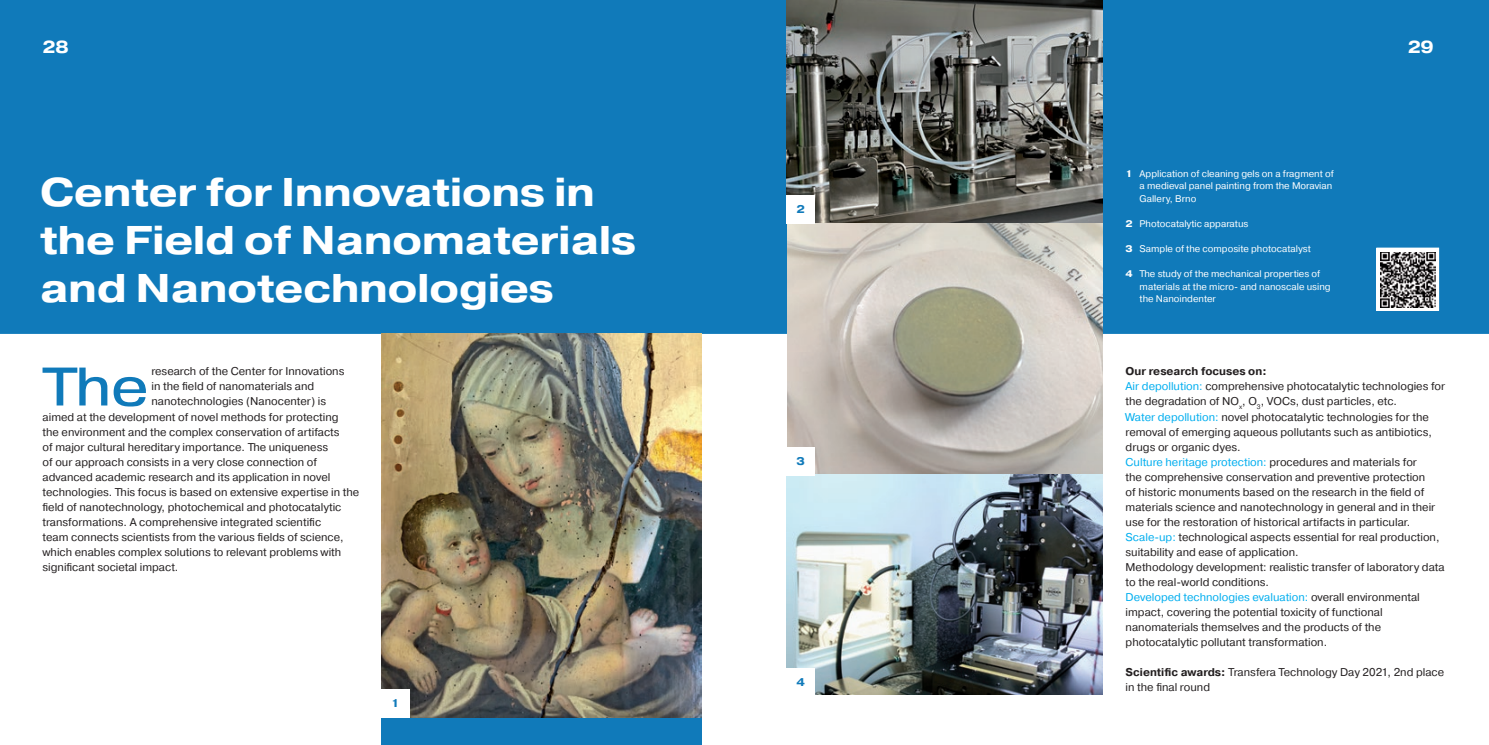
<style>
.page{position:relative;width:1489px;height:745px;background:#fff}
.page>*{position:absolute;margin:0;border:0;box-sizing:border-box;transform-origin:0 0}
.t1{font:54.12px "Pragmatica Ext";color:#107aba}
.t2{font:700 40px/48px "Pragmatica Ext";color:#fff}
.t3{font:700 17.5px "Pragmatica Ext";color:#fff}
.t4{font:11.25px/15px "Pragmatica";color:#231f20}
.t5{font:700 11.25px "Pragmatica Ext";color:#107aba}
.t6{font:9.62px/12.5px "Pragmatica";color:#fff}
.s1{font-family:"Pragmatica Ext";font-weight:700}
.s2{font-weight:700}
.s3{color:#00aeef}
</style>
<div class="page">
<div style="left:0;top:0;width:1488px;height:334px;background:#107aba"></div>
<div style="left:381px;top:334px;width:321px;height:410px;background:#107aba"></div>
<svg style="left:1376px;top:247px;width:62px;height:63px"></svg>
<img style="left:1379px;top:252px;width:55px;height:55px">
<img style="left:381px;top:334px;width:321px;height:382px">
<img style="left:786px;top:0;width:316px;height:694px">
<div style="left:381px;top:688px;width:28px;height:29px;background:#fff"></div>
<div style="left:786px;top:195px;width:29px;height:28px;background:#fff"></div>
<div style="left:786px;top:446px;width:29px;height:29px;background:#fff"></div>
<div style="left:786px;top:668px;width:29px;height:28px;background:#fff"></div>
<h3 class="t3" style="left:43px;top:35px;width:28px">28</h3>
<h3 class="t3" style="left:1407px;top:35px;width:28px">29</h3>
<h2 class="t2" style="left:40px;top:168px;width:597px">Center for Innovations in the Field of Nanomaterials and Nanotechnologies</h2>
<h1 class="t1" style="left:42px;top:353px;width:108px">The</h1>
<p class="t4" style="left:151px;top:364px;width:194px">research of the Center for Innovations</p>
<p class="t4" style="left:151px;top:379px;width:164px">in the field of nanomaterials and</p>
<p class="t4" style="left:151px;top:394px;width:176px">nanotechnologies (Nanocenter) is</p>
<p class="t4" style="left:43px;top:409px;width:297px">aimed at the development of novel methods for protecting</p>
<p class="t4" style="left:43px;top:424px;width:298px">the environment and the complex conservation of artifacts</p>
<p class="t4" style="left:43px;top:439px;width:287px">of major cultural hereditary importance. The uniqueness</p>
<p class="t4" style="left:43px;top:454px;width:276px">of our approach consists in a very close connection of</p>
<p class="t4" style="left:43px;top:469px;width:289px">advanced academic research and its application in novel</p>
<p class="t4" style="left:43px;top:484px;width:318px">technologies. This focus is based on extensive expertise in the</p>
<p class="t4" style="left:43px;top:499px;width:300px">field of nanotechnology, photochemical and photocatalytic</p>
<p class="t4" style="left:43px;top:514px;width:280px">transformations. A comprehensive integrated scientific</p>
<p class="t4" style="left:43px;top:529px;width:302px">team connects scientists from the various fields of science,</p>
<p class="t4" style="left:43px;top:544px;width:300px">which enables complex solutions to relevant problems with</p>
<p class="t4" style="left:43px;top:559px;width:137px">significant societal impact.</p>
<p class="t5" style="left:391px;top:695px;width:10px">1</p>
<p class="t5" style="left:796px;top:202px;width:10px">2</p>
<p class="t5" style="left:796px;top:453px;width:10px">3</p>
<p class="t5" style="left:796px;top:674px;width:10px">4</p>
<p class="t6" style="left:1139px;top:167px;width:196px;text-indent:-14px"><span class="s1">1</span> Application of cleaning gels on a fragment of a medieval panel painting from the Moravian<br>Gallery, Brno</p>
<p class="t6" style="left:1125px;top:217px;width:124px"><span class="s1">2</span> Photocatalytic apparatus</p>
<p class="t6" style="left:1125px;top:242px;width:187px"><span class="s1">3</span> Sample of the composite photocatalyst</p>
<p class="t6" style="left:1139px;top:267px;width:192px;text-indent:-14px"><span class="s1">4</span> The study of the mechanical properties of materials at the micro- and nanoscale using the Nanoindenter</p>
<p class="t4" style="left:1125px;top:364px;width:321px"><span class="s2">Our research focuses on:<br></span><span class="s3">Air depollution:</span> comprehensive photocatalytic technologies for the degradation of NO<sub>x</sub>, O<sub>3</sub>, VOCs, dust particles, etc.<br><span class="s3">Water depollution:</span> novel photocatalytic technologies for the removal of emerging aqueous pollutants such as antibiotics, drugs or organic dyes.<br><span class="s3">Culture heritage protection:</span> procedures and materials for<br>the comprehensive conservation and preventive protection<br>of historic monuments based on the research in the field of materials science and nanotechnology in general and in their use for the restoration of historical artifacts in particular.<br><span class="s3">Scale-up:</span> technological aspects essential for real production, suitability and ease of application.<br>Methodology development: realistic transfer of laboratory data to the real-world conditions.<br><span class="s3">Developed technologies evaluation:</span> overall environmental impact, covering the potential toxicity of functional nanomaterials themselves and the products of the photocatalytic pollutant transformation.</p>
<p class="t4" style="left:1125px;top:664px;width:320px"><span class="s2">Scientific awards:</span> Transfera Technology Day 2021, 2nd place in the final round</p>
</div>
